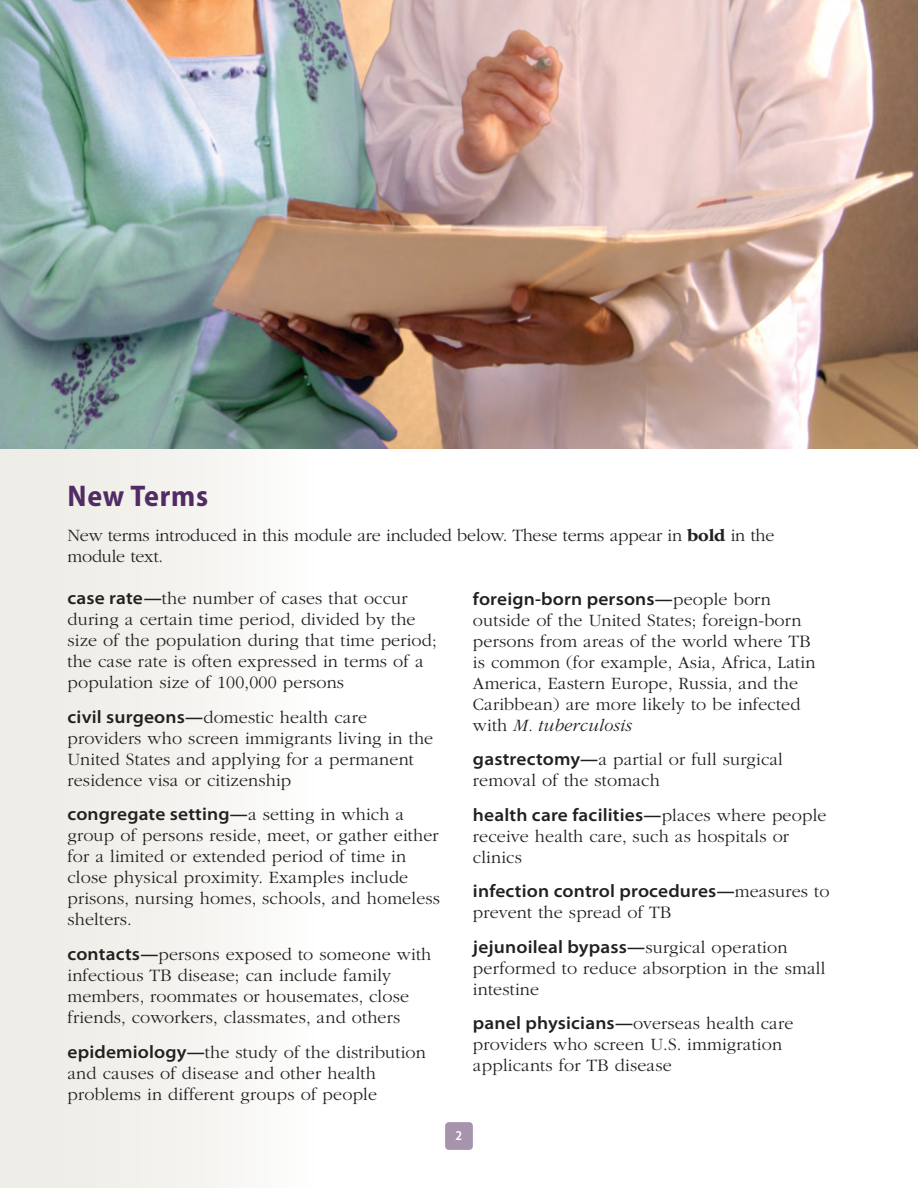
<style>
.page{position:relative;width:918px;height:1188px;background:#fff}
.page>*{position:absolute;margin:0;border:0;box-sizing:border-box;transform-origin:0 0}
.t1{font:700 semi-condensed 30px "Myriad Pro";letter-spacing:.025em;color:#512c64}
.P1{font:300 18px/21px "ITC Garamond Std";letter-spacing:.01em;color:#231f20}
.P1-2{font:300 18px/21px "ITC Garamond Std";letter-spacing:-.01em;color:#231f20}
.t2{font:600 semi-condensed 13.5px "Myriad Pro";color:#fff}
.s1{font-weight:700}
.s2{font-family:"Myriad Pro";font-weight:600;font-stretch:semi-expanded}
.s3{font-style:italic}
</style>
<div class="page">
<div style="left:0;top:0;width:315px;height:1188px;background:#efede7"></div>
<div style="left:447px;top:1124px;width:24px;height:24px;background:#a893ac;border-radius:2px"></div>
<div style="left:445px;top:1122px;width:28px;height:28px;border:4px solid #a893ac;border-radius:2px"></div>
<img style="left:0;top:0;width:918px;height:448px">
<h1 class="t1" style="left:68px;top:480px;width:142px">New Terms</h1>
<p class="P1-2" style="left:68px;top:525px;width:709px">New terms introduced in this module are included below. These terms appear in <span class="s1">bold</span> in the module text.</p>
<p class="P1" style="left:67px;top:588px;width:371px"><span class="s2">case rate—</span>the number of cases that occur during a certain time period, divided by the size of the population during that time period; the case rate is often expressed in terms of a population size of 100,000 persons</p>
<p class="P1" style="left:67px;top:707px;width:367px"><span class="s2">civil surgeons—</span>domestic health care providers who screen immigrants living in the United States and applying for a permanent residence visa or citizenship</p>
<p class="P1" style="left:67px;top:805px;width:374px"><span class="s2">congregate setting—</span>a setting in which a group of persons reside, meet, or gather either for a limited or extended period of time in close physical proximity. Examples include prisons, nursing homes, schools, and homeless shelters.</p>
<p class="P1" style="left:67px;top:944px;width:365px"><span class="s2">contacts—</span>persons exposed to someone with infectious TB disease; can include family members, roommates or housemates, close friends, coworkers, classmates, and others</p>
<p class="P1" style="left:67px;top:1042px;width:360px"><span class="s2">epidemiology—</span>the study of the distribution and causes of disease and other health problems in different groups of people</p>
<p class="P1" style="left:473px;top:589px;width:344px"><span class="s2">foreign-born persons—</span>people born outside of the United States; foreign-born persons from areas of the world where TB is common (for example, Asia, Africa, Latin America, Eastern Europe, Russia, and the Caribbean) are more likely to be infected with <span class="s3">M. tuberculosis</span></p>
<p class="P1" style="left:473px;top:749px;width:311px"><span class="s2">gastrectomy—</span>a partial or full surgical removal of the stomach</p>
<p class="P1" style="left:473px;top:805px;width:355px"><span class="s2">health care facilities—</span>places where people receive health care, such as hospitals or clinics</p>
<p class="P1" style="left:473px;top:881px;width:358px"><span class="s2">infection control procedures—</span>measures to prevent the spread of TB</p>
<p class="P1" style="left:473px;top:937px;width:354px"><span class="s2">jejunoileal bypass—</span>surgical operation performed to reduce absorption in the small intestine</p>
<p class="P1" style="left:473px;top:1013px;width:322px"><span class="s2">panel physicians—</span>overseas health care providers who screen U.S. immigration applicants for TB disease</p>
<p class="t2" style="left:456px;top:1128px;width:8px">2</p>
</div>
